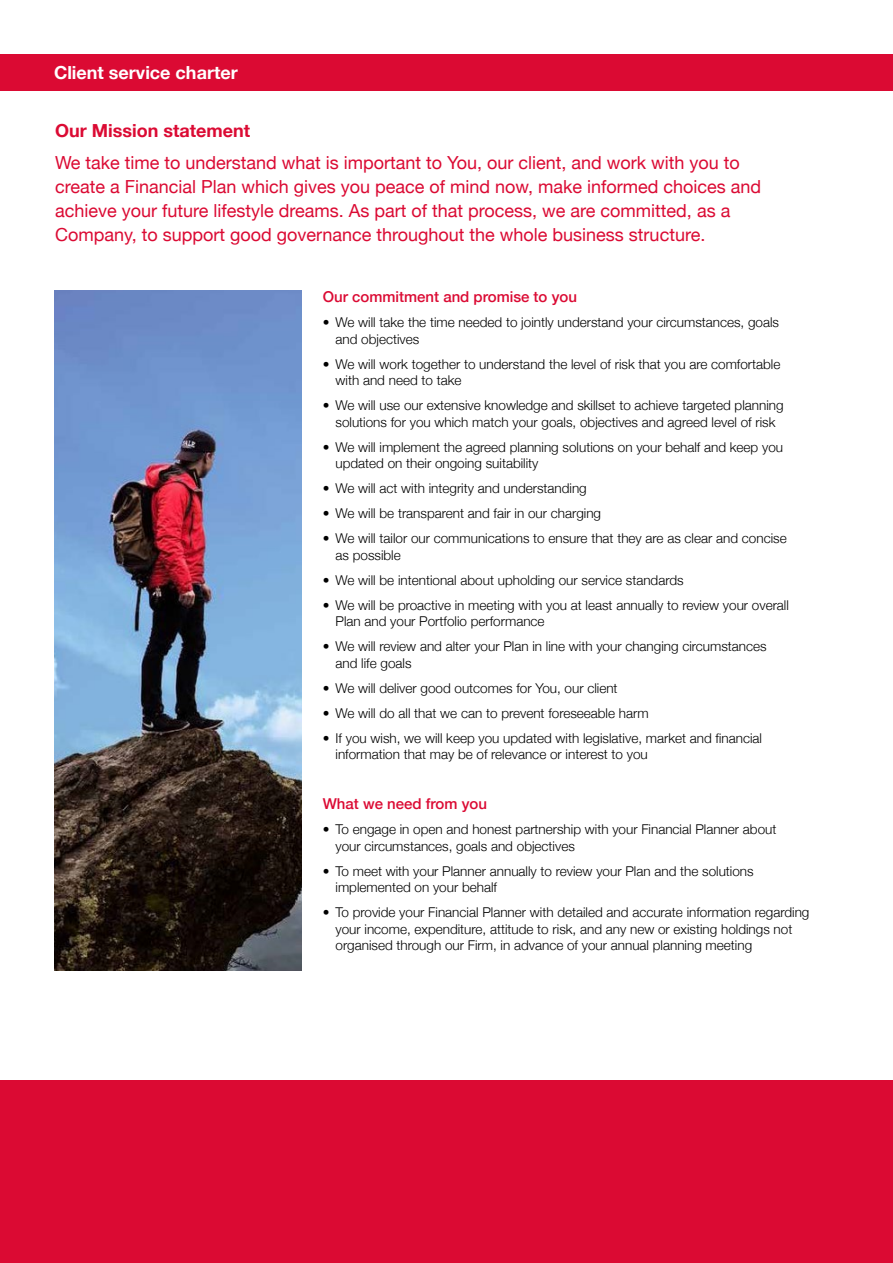
<style>
.page{position:relative;width:893px;height:1263px;background:#fff}
.page>*{position:absolute;margin:0;border:0;box-sizing:border-box;transform-origin:0 0}
.Intro_12_16{font:18px/24px "Helvetica Neue";color:#db0a33}
.t1{font:700 18px "Helvetica Neue";color:#fff}
.t2{font:700 18px "Helvetica Neue";color:#db0a33}
.Sub_heading_10_11{font:500 15px "Helvetica Neue";color:#db0a33}
.Body_Copy_9_11{font:300 13.5px/16.5px "Helvetica Neue";color:#000}
</style>
<div class="page">
<div style="left:0;top:54px;width:893px;height:36px;background:#db0a33"></div>
<img style="left:54px;top:290px;width:247px;height:680px">
<div style="left:0;top:1080px;width:893px;height:183px;background:#db0a33"></div>
<p class="t1" style="left:54px;top:58px;width:185px">Client service charter</p>
<p class="t2" style="left:55px;top:116px;width:196px">Our Mission statement</p>
<p class="Intro_12_16" style="left:55px;top:152px;width:708px">We take time to understand what is important to You, our client, and work with you to create a Financial Plan which gives you peace of mind now, make informed choices and achieve your future lifestyle dreams. As part of that process, we are committed, as a Company, to support good governance throughout the whole business structure.</p>
<p class="Sub_heading_10_11" style="left:323px;top:285px;width:256px">Our commitment and promise to you</p>
<p class="Body_Copy_9_11" style="left:335px;top:313px;width:445px;text-indent:-13px">• We will take the time needed to jointly understand your circumstances, goals and objectives</p>
<p class="Body_Copy_9_11" style="left:335px;top:355px;width:446px;text-indent:-13px">• We will work together to understand the level of risk that you are comfortable with and need to take</p>
<p class="Body_Copy_9_11" style="left:323px;top:396px;width:462px;text-align:center">• We will use our extensive knowledge and skillset to achieve targeted planning solutions for you which match your goals, objectives and agreed level of risk</p>
<p class="Body_Copy_9_11" style="left:335px;top:438px;width:449px;text-indent:-13px">• We will implement the agreed planning solutions on your behalf and keep you updated on their ongoing suitability</p>
<p class="Body_Copy_9_11" style="left:323px;top:479px;width:266px">• We will act with integrity and understanding</p>
<p class="Body_Copy_9_11" style="left:323px;top:504px;width:280px">• We will be transparent and fair in our charging</p>
<p class="Body_Copy_9_11" style="left:335px;top:529px;width:453px;text-indent:-13px">• We will tailor our communications to ensure that they are as clear and concise as possible</p>
<p class="Body_Copy_9_11" style="left:323px;top:571px;width:362px">• We will be intentional about upholding our service standards</p>
<p class="Body_Copy_9_11" style="left:335px;top:596px;width:455px;text-indent:-13px">• We will be proactive in meeting with you at least annually to review your overall<br>Plan and your Portfolio performance</p>
<p class="Body_Copy_9_11" style="left:335px;top:637px;width:433px;text-indent:-13px">• We will review and alter your Plan in line with your changing circumstances and life goals</p>
<p class="Body_Copy_9_11" style="left:323px;top:679px;width:296px">• We will deliver good outcomes for You, our client</p>
<p class="Body_Copy_9_11" style="left:323px;top:704px;width:327px">• We will do all that we can to prevent foreseeable harm</p>
<p class="Body_Copy_9_11" style="left:335px;top:729px;width:428px;text-indent:-13px">• If you wish, we will keep you updated with legislative, market and financial information that may be of relevance or interest to you</p>
<p class="Sub_heading_10_11" style="left:323px;top:792px;width:166px">What we need from you</p>
<p class="Body_Copy_9_11" style="left:335px;top:820px;width:442px;text-indent:-13px">• To engage in open and honest partnership with your Financial Planner about your circumstances, goals and objectives</p>
<p class="Body_Copy_9_11" style="left:335px;top:862px;width:420px;text-indent:-13px">• To meet with your Planner annually to review your Plan and the solutions implemented on your behalf</p>
<p class="Body_Copy_9_11" style="left:335px;top:903px;width:475px;text-indent:-13px">• To provide your Financial Planner with detailed and accurate information regarding your income, expenditure, attitude to risk, and any new or existing holdings not organised through our Firm, in advance of your annual planning meeting</p>
</div>
